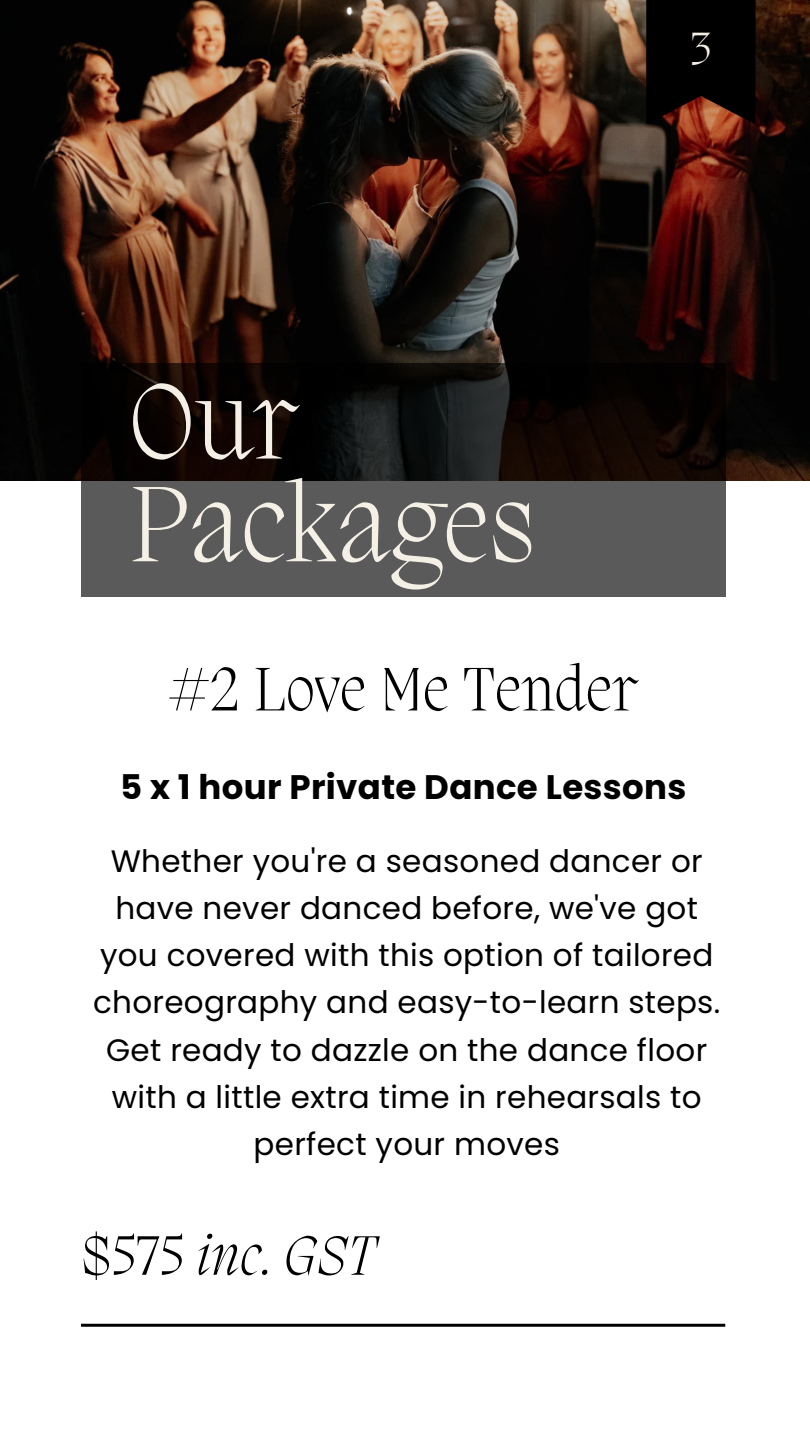
<style>
.page{position:relative;width:810px;height:1440px;background:#fff}
.page>*{position:absolute;margin:0;border:0;box-sizing:border-box;transform-origin:0 0}
.t1{font:200 110px/102.8px "Migra";letter-spacing:.01em;color:#f5f0e6}
.t2{font:200 63px "Migra";letter-spacing:.01em;color:#000}
.t3{font:italic 200 57px "Migra";letter-spacing:.01em;color:#000}
.t4{font:200 47.9px "Migra";color:#f5f0e6}
.t5{font:700 34px "Poppins";letter-spacing:.01em;color:#000}
.t6{font:31px/47.2px "Poppins";letter-spacing:.01em;color:#000;text-align:center}
.s1{font-style:normal}
</style>
<div class="page">
<hr style="left:81px;top:1324px;width:644px;height:3px;background:#000">
<img style="left:0;top:0;width:810px;height:480px">
<svg style="left:646px;top:0;width:110px;height:124px;background:#100704"></svg>
<svg style="left:81px;top:363px;width:644px;height:234px;background:#333130"></svg>
<p class="t4" style="left:690px;top:26px;width:22px">3</p>
<p class="t1" style="left:129px;top:379px;width:408px">Our<br>Packages</p>
<p class="t2" style="left:169px;top:659px;width:471px">#2 Love Me Tender</p>
<p class="t5" style="left:120px;top:764px;width:568px">5 x 1 hour Private Dance Lessons</p>
<p class="t6" style="left:93px;top:837px;width:629px">Whether you're a seasoned dancer or have never danced before, we've got you covered with this option of tailored choreography and easy-to-learn steps.<br>Get ready to dazzle on the dance floor with a little extra time in rehearsals to perfect your moves</p>
<p class="t3" style="left:81px;top:1229px;width:296px"><span class="s1">$575</span> inc. GST</p>
</div>
